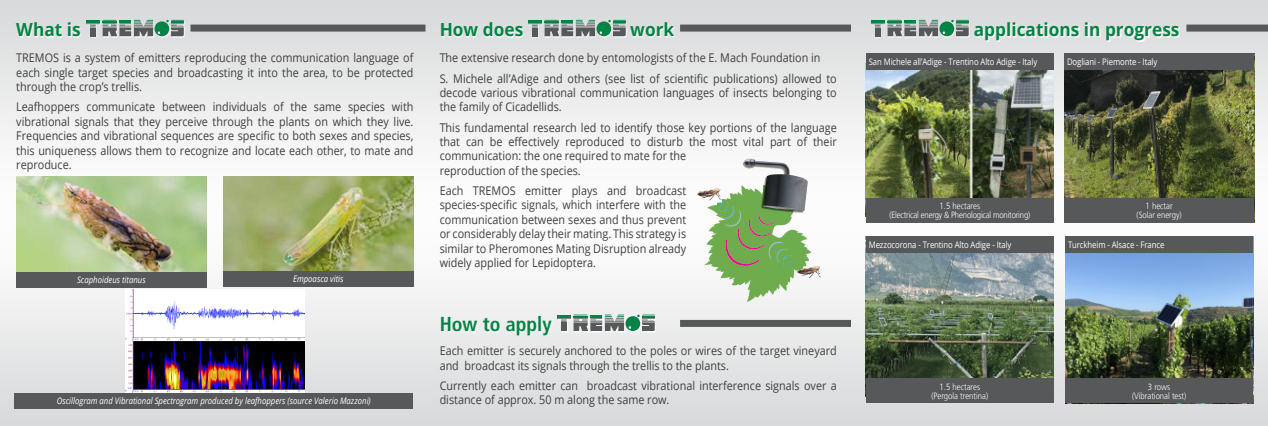
<style>
.page{position:relative;width:1268px;height:426px;background:#fff}
.page>*{position:absolute;margin:0;border:0;box-sizing:border-box;transform-origin:0 0}
.t1{font:700 condensed 20px "Frutiger LT";color:#038345}
.t2{font:700 18px "Open Sans";color:#038345;scale:.96 1}
.t3{font:12px/14.4px "Open Sans";color:#3e3e3f;text-align:justify;scale:.9 1}
.t4{font:9px "Open Sans";letter-spacing:-.01em;color:#fff;scale:.86 1}
.t5{font:italic 9px "Open Sans";color:#fff;scale:.86 1}
.t6{font:300 9px "Frutiger LT";color:#fff;scale:.86 1}
.t7{font:300 9px "Frutiger LT";letter-spacing:-.02em;color:#fff;scale:.86 1}
</style>
<div class="page">
<img style="left:0;top:0;width:1267px;height:425px">
<img style="left:865px;top:70px;width:188px;height:127px">
<img style="left:1064px;top:253px;width:188px;height:125px">
<img style="left:125px;top:289px;width:179px;height:103px">
<img style="left:16px;top:176px;width:190px;height:95px">
<img style="left:223px;top:176px;width:190px;height:94px">
<div style="left:16px;top:271px;width:190px;height:16px;background:#57585a"></div>
<div style="left:223px;top:270px;width:190px;height:16px;background:#57585a"></div>
<div style="left:15px;top:392px;width:398px;height:16px;background:#57585a"></div>
<div style="left:865px;top:197px;width:188px;height:25px;background:#57585a"></div>
<div style="left:1064px;top:378px;width:188px;height:25px;background:#57585a"></div>
<div style="left:865px;top:53px;width:188px;height:17px;background:#57585a"></div>
<div style="left:1064px;top:236px;width:188px;height:17px;background:#57585a"></div>
<img style="left:1063px;top:70px;width:190px;height:127px">
<div style="left:1063px;top:197px;width:190px;height:25px;background:#57585a"></div>
<div style="left:1063px;top:53px;width:190px;height:17px;background:#57585a"></div>
<img style="left:865px;top:253px;width:188px;height:125px">
<div style="left:865px;top:378px;width:188px;height:25px;background:#57585a"></div>
<div style="left:865px;top:236px;width:188px;height:17px;background:#57585a"></div>
<div style="left:190px;top:25px;width:235px;height:7px;background:#57585a"></div>
<div style="left:680px;top:25px;width:170px;height:7px;background:#57585a"></div>
<div style="left:1186px;top:25px;width:81px;height:7px;background:#57585a"></div>
<div style="left:680px;top:319px;width:170px;height:7px;background:#57585a"></div>
<svg style="left:17px;top:21px;width:168px;height:16px"></svg>
<svg style="left:86px;top:20px;width:98px;height:16px;background:#799689"></svg>
<svg style="left:442px;top:21px;width:233px;height:16px;fill:#dfe0e1"></svg>
<svg style="left:527px;top:20px;width:98px;height:16px;background:#79968a"></svg>
<div style="left:442px;top:315px;width:213px;height:21px;background:linear-gradient(to right,#f2f2f2,#f0f1f1)"></div>
<svg style="left:556px;top:314px;width:98px;height:16px;background:#829f93"></svg>
<img style="left:697px;top:156px;width:124px;height:145px">
<svg style="left:871px;top:21px;width:308px;height:21px;fill:#dfe0e1"></svg>
<svg style="left:870px;top:20px;width:98px;height:16px;background:#79968a"></svg>
<p class="t2" style="left:16px;top:17px;width:69px">What is</p>
<p class="t2" style="left:439px;top:17px;width:89px">How does</p>
<p class="t2" style="left:630px;top:17px;width:47px">work</p>
<p class="t3" style="left:16px;top:50px;width:442px">TREMOS is a system of emitters reproducing the communication language of each single target species and broadcasting it into the area, to be protected through the crop’s trellis.</p>
<p class="t3" style="left:16px;top:99px;width:442px">Leafhoppers communicate between individuals of the same species with vibrational signals that they perceive through the plants on which they live.<br>Frequencies and vibrational sequences are specific to both sexes and species, this uniqueness allows them to recognize and locate each other, to mate and reproduce.</p>
<p class="t5" style="left:77px;top:273px;width:81px">Scaphoideus titanus</p>
<p class="t5" style="left:293px;top:272px;width:60px">Empoasca vitis</p>
<p class="t5" style="left:57px;top:394px;width:366px">Oscillogram and Vibrational Spectrogram produced by leafhoppers (source Valerio Mazzoni)</p>
<p class="t3" style="left:439px;top:50px;width:424px">The extensive research done by entomologists of the E. Mach Foundation in</p>
<p class="t3" style="left:439px;top:71px;width:442px">S. Michele all’Adige and others (see list of scientific publications) allowed to decode various vibrational communication languages of insects belonging to the family of Cicadellids.</p>
<p class="t3" style="left:439px;top:119px;width:443px;text-align:left">This fundamental research led to identify those key portions of the language that can be effectively reproduced to disturb the most vital part of their communication: the one required to mate for the<br>reproduction of the species.</p>
<p class="t3" style="left:439px;top:183px;width:275px">Each TREMOS emitter plays and broadcast species-specific signals, which interfere with the communication between sexes and thus prevent or considerably delay their mating. This strategy is similar to Pheromones Mating Disruption already widely applied for Lepidoptera.</p>
<p class="t1" style="left:439px;top:312px;width:113px">How to apply</p>
<p class="t3" style="left:439px;top:343px;width:442px">Each emitter is securely anchored to the poles or wires of the target vineyard and broadcast its signals through the trellis to the plants.</p>
<p class="t3" style="left:439px;top:377px;width:442px">Currently each emitter can broadcast vibrational interference signals over a distance of approx. 50 m along the same row.</p>
<p class="t2" style="left:973px;top:17px;width:216px">applications in progress</p>
<p class="t4" style="left:868px;top:55px;width:197px">San Michele all’Adige - Trentino Alto Adige - Italy</p>
<p class="t4" style="left:1066px;top:55px;width:106px">Dogliani - Piemonte - Italy</p>
<p class="t6" style="left:939px;top:200px;width:49px">1.5 hectares</p>
<p class="t7" style="left:889px;top:210px;width:165px">(Electrical energy &amp; Phenological monitoring)</p>
<p class="t4" style="left:868px;top:238px;width:167px">Mezzocorona - Trentino Alto Adige - Italy</p>
<p class="t6" style="left:1145px;top:200px;width:33px">1 hectar</p>
<p class="t6" style="left:1136px;top:210px;width:54px">(Solar energy)</p>
<p class="t4" style="left:1067px;top:238px;width:114px">Turckheim - Alsace - France</p>
<p class="t6" style="left:939px;top:381px;width:49px">1.5 hectares</p>
<p class="t6" style="left:931px;top:390px;width:68px">(Pergola trentina)</p>
<p class="t6" style="left:1147px;top:381px;width:28px">3 rows</p>
<p class="t6" style="left:1131px;top:390px;width:65px">(Vibrational test)</p>
</div>
